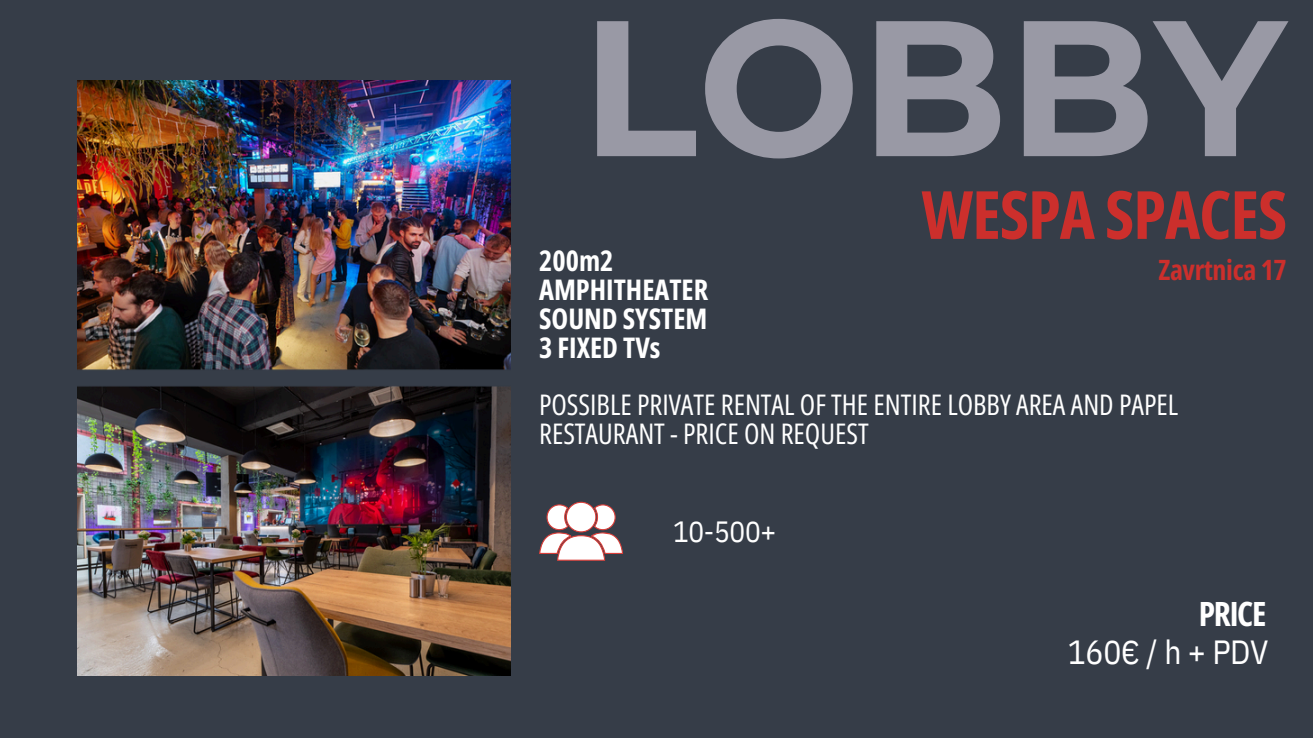
<style>
.page{position:relative;width:1313px;height:738px;background:#fff}
.page>*{position:absolute;margin:0;border:0;box-sizing:border-box;transform-origin:0 0}
.t1{font:700 192.67px "Montserrat";color:#9999a5}
.t2{font:700 66.5px "Open Sans Condensed";letter-spacing:-.01em;color:#cc2f2c}
.t3{font:33.43px "IBM Plex Sans Cond";letter-spacing:-.01em;color:#fff}
.t4{font:700 33.43px "Open Sans Condensed";letter-spacing:-.04em;color:#fff}
.t5{font:29.22px "IBM Plex Sans Cond";color:#fff}
.t6{font:28.35px/28.9px "Open Sans Condensed";color:#fff}
.t7{font:700 28.35px/28.9px "Open Sans Condensed";color:#fff}
.t8{font:700 28px "Open Sans Condensed";letter-spacing:-.01em;color:#cc2f2c}
</style>
<div class="page">
<div style="left:0;top:0;width:1312px;height:738px;background:#363d48"></div>
<svg style="left:539px;top:501px;width:84px;height:59px"></svg>
<img style="left:77px;top:81px;width:433px;height:594px">
<h5 class="t1" style="left:581px;top:-30px;width:706px">LOBBY</h5>
<h5 class="t2" style="left:921px;top:168px;width:367px">WESPA SPACES</h5>
<h5 class="t8" style="left:1158px;top:250px;width:130px">Zavrtnica 17</h5>
<h4 class="t7" style="left:539px;top:245px;width:171px">200m2<br>AMPHITHEATER<br>SOUND SYSTEM<br>3 FIXED TVs</h4>
<p class="t6" style="left:539px;top:390px;width:640px">POSSIBLE PRIVATE RENTAL OF THE ENTIRE LOBBY AREA AND PAPEL<br>RESTAURANT - PRICE ON REQUEST</p>
<h1 class="t5" style="left:673px;top:512px;width:105px">10-500+</h1>
<h2 class="t4" style="left:1198px;top:590px;width:69px">PRICE</h2>
<h3 class="t3" style="left:1068px;top:629px;width:202px">160€ / h + PDV</h3>
</div>
